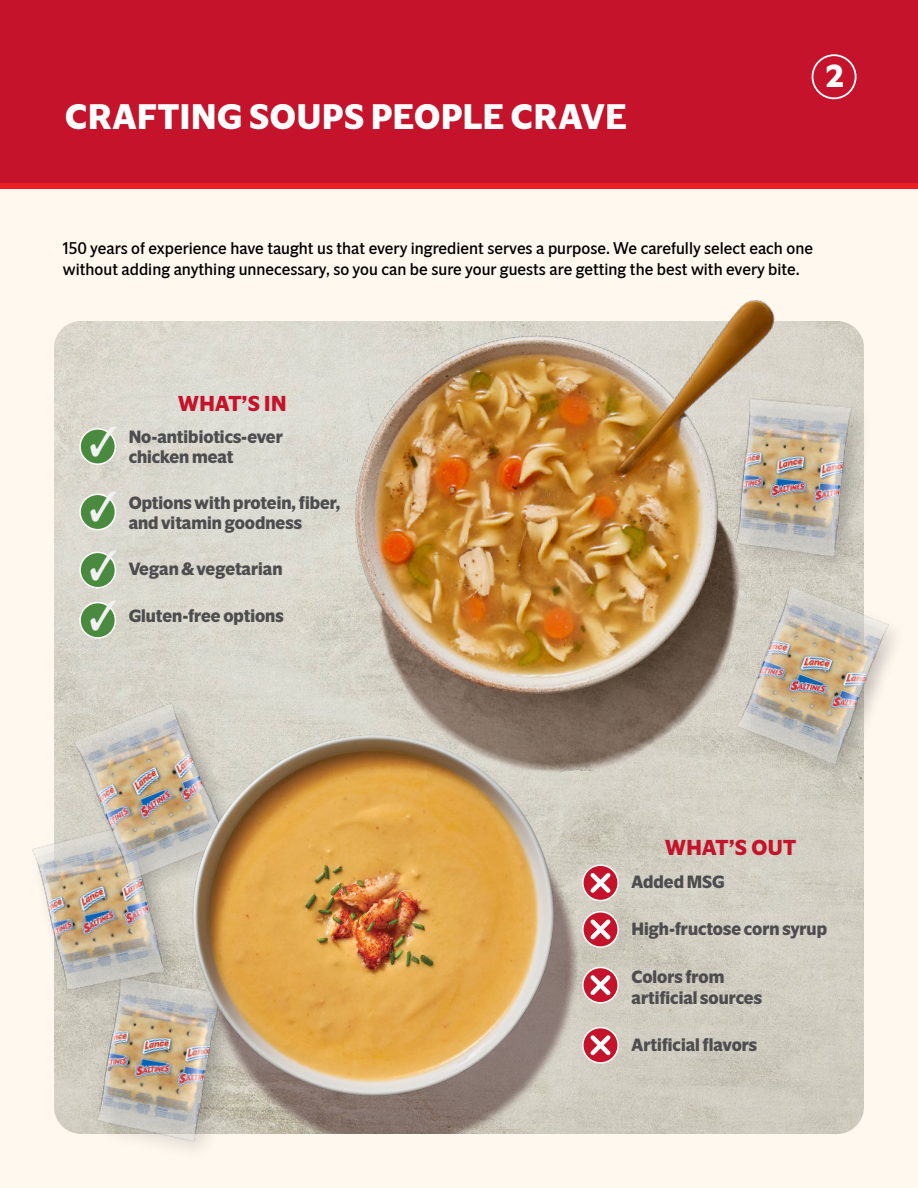
<style>
.page{position:relative;width:918px;height:1188px;background:#fff8ef}
.page>*{position:absolute;margin:0;border:0;box-sizing:border-box;transform-origin:0 0}
.t1{font:700 34.5px "A2 Standard Sans";letter-spacing:.02em;color:#fff}
.t2{font:700 31.05px "A2 Standard Sans";color:#fff}
.t3{font:700 21px "A2 Standard Sans";letter-spacing:.02em;color:#c4132a}
.t4{font:700 17.25px/19.5px "A2 Standard Sans";color:#4d4d4f}
.t5{font:16.5px/21px "A2 Standard Sans";color:#000}
</style>
<div class="page">
<div style="left:0;top:0;width:918px;height:189px;background:#c4132a"></div>
<div style="left:813px;top:55px;width:43px;height:43px;background:#c4132a;border-radius:50%"></div>
<div style="left:812px;top:54px;width:45px;height:45px;border:2px solid #fff;border-radius:50%"></div>
<img style="left:54px;top:321px;width:810px;height:813px">
<div style="left:730px;top:392px;width:144px;height:188px;background:#000;opacity:.25"></div>
<img style="left:783px;top:394px;width:91px;height:167px">
<div style="left:733px;top:583px;width:175px;height:202px;background:#000;opacity:.25"></div>
<img style="left:783px;top:579px;width:122px;height:192px">
<img style="left:71px;top:1012px;width:137px;height:134px">
<div style="left:27px;top:818px;width:160px;height:194px;background:#000;opacity:.25"></div>
<img style="left:27px;top:819px;width:157px;height:181px">
<div style="left:70px;top:698px;width:178px;height:202px;background:#000;opacity:.25"></div>
<img style="left:56px;top:695px;width:188px;height:194px">
<svg style="left:583px;top:865px;width:35px;height:36px"></svg>
<div style="left:582px;top:864px;width:37px;height:37px;border:2px solid #fff;border-radius:50%"></div>
<svg style="left:586px;top:869px;width:29px;height:28px"></svg>
<svg style="left:583px;top:912px;width:35px;height:35px"></svg>
<div style="left:582px;top:911px;width:37px;height:37px;border:2px solid #fff;border-radius:50%"></div>
<svg style="left:586px;top:915px;width:29px;height:29px"></svg>
<svg style="left:583px;top:968px;width:35px;height:35px"></svg>
<div style="left:582px;top:967px;width:37px;height:37px;border:2px solid #fff;border-radius:50%"></div>
<svg style="left:586px;top:971px;width:29px;height:28px"></svg>
<svg style="left:583px;top:1028px;width:35px;height:35px"></svg>
<div style="left:582px;top:1027px;width:37px;height:37px;border:2px solid #fff;border-radius:50%"></div>
<svg style="left:586px;top:1031px;width:29px;height:28px"></svg>
<div style="left:80px;top:429px;width:35px;height:35px;background:#4a8a3f;border-radius:50%"></div>
<div style="left:79px;top:428px;width:37px;height:37px;border:2px solid #fff;border-radius:50%"></div>
<div style="left:80px;top:494px;width:35px;height:36px;background:#4a8a3f;border-radius:50%"></div>
<div style="left:79px;top:494px;width:37px;height:36px;border:2px solid #fff;border-radius:50%"></div>
<div style="left:80px;top:552px;width:35px;height:36px;background:#4a8a3f;border-radius:50%"></div>
<div style="left:79px;top:552px;width:37px;height:36px;border:2px solid #fff;border-radius:50%"></div>
<div style="left:80px;top:603px;width:35px;height:35px;background:#4a8a3f;border-radius:50%"></div>
<div style="left:79px;top:602px;width:37px;height:37px;border:2px solid #fff;border-radius:50%"></div>
<div style="left:205px;top:777px;width:373px;height:357px;background:#3f2021;opacity:.51"></div>
<img style="left:184px;top:723px;width:379px;height:381px">
<img style="left:336px;top:299px;width:447px;height:499px">
<svg style="left:91px;top:426px;width:25px;height:96px"></svg>
<svg style="left:91px;top:549px;width:25px;height:81px"></svg>
<h1 class="t1" style="left:65px;top:95px;width:563px">CRAFTING SOUPS PEOPLE CRAVE</h1>
<h2 class="t2" style="left:826px;top:56px;width:20px">2</h2>
<p class="t5" style="left:63px;top:238px;width:751px">150 years of experience have taught us that every ingredient serves a purpose. We carefully select each one without adding anything unnecessary, so you can be sure your guests are getting the best with every bite.</p>
<p class="t3" style="left:178px;top:390px;width:110px">WHAT’S IN</p>
<p class="t4" style="left:129px;top:428px;width:156px">No-antibiotics-ever chicken meat</p>
<p class="t4" style="left:129px;top:494px;width:213px">Options with protein, fiber, and vitamin goodness</p>
<p class="t4" style="left:129px;top:560px;width:155px">Vegan &amp; vegetarian</p>
<p class="t4" style="left:129px;top:606px;width:157px">Gluten-free options</p>
<p class="t3" style="left:665px;top:834px;width:132px">WHAT’S OUT</p>
<p class="t4" style="left:632px;top:872px;width:95px">Added MSG</p>
<p class="t4" style="left:632px;top:919px;width:197px">High-fructose corn syrup</p>
<p class="t4" style="left:632px;top:967px;width:132px;line-height:20.7px">Colors from artificial sources</p>
<p class="t4" style="left:632px;top:1036px;width:127px">Artificial flavors</p>
</div>
